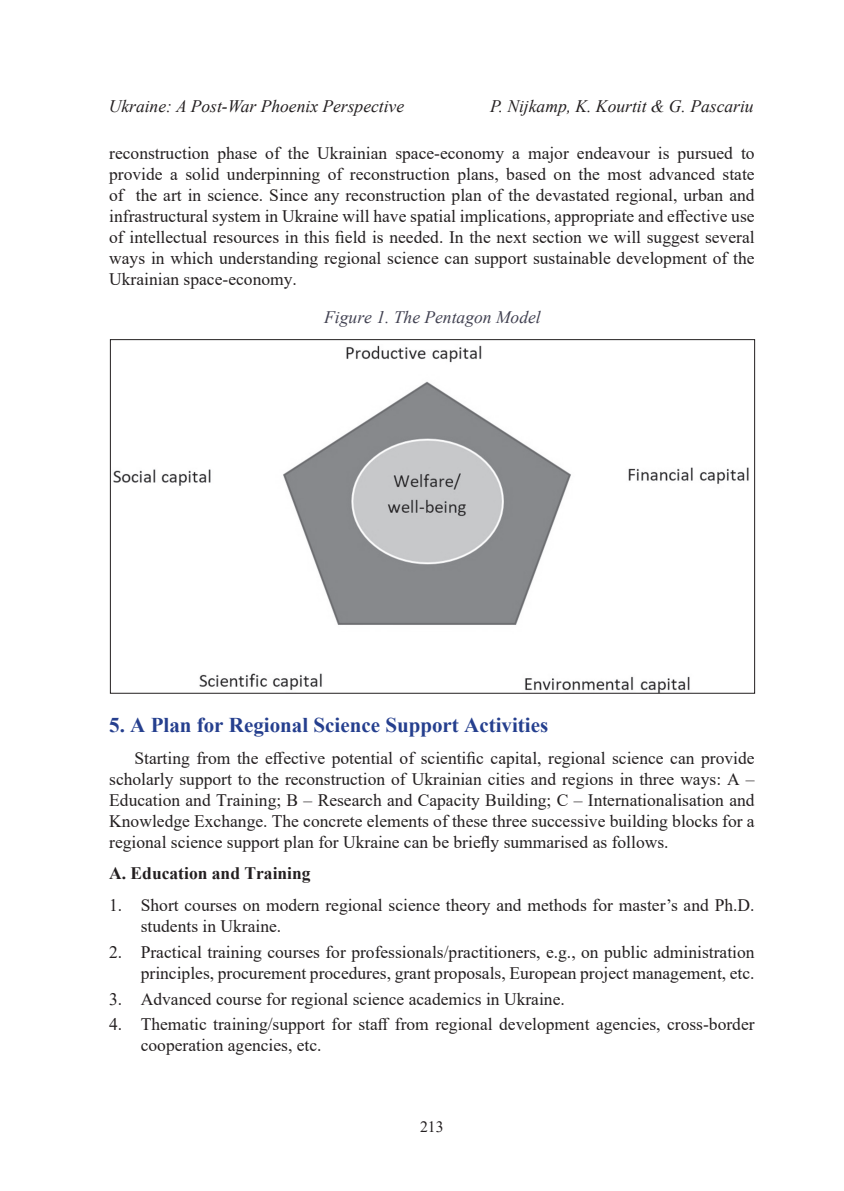
<style>
.page{position:relative;width:844px;height:1191px;background:#fff}
.page>*{position:absolute;margin:0;border:0;box-sizing:border-box;transform-origin:0 0}
.t1{font:700 21px "Times New Roman";color:#253f8e}
.t2{font:17.5px/21px "Times New Roman";color:#231f20;text-align:justify}
.t3{font:italic 17.5px "Times New Roman";color:#231f20}
.t4{font:italic 17.5px "Times New Roman";color:#414151}
.t5{font:700 17.5px "Times New Roman";color:#231f20}
.t6{font:15.75px "Times New Roman";color:#231f20}
</style>
<div class="page">
<img style="left:113px;top:345px;width:636px;height:346px">
<p class="t3" style="left:109px;top:94px;width:297px">Ukraine: A Post-War Phoenix Perspective</p>
<p class="t3" style="left:490px;top:94px;width:265px">P. Nijkamp, K. Kourtit &amp; G. Pascariu</p>
<p class="t2" style="left:109px;top:142px;width:646px">reconstruction phase of the Ukrainian space-economy a major endeavour is pursued to provide a solid underpinning of reconstruction plans, based on the most advanced state of the art in science. Since any reconstruction plan of the devastated regional, urban and infrastructural system in Ukraine will have spatial implications, appropriate and effective use of intellectual resources in this field is needed. In the next section we will suggest several ways in which understanding regional science can support sustainable development of the Ukrainian space-economy.</p>
<p class="t4" style="left:324px;top:305px;width:218px">Figure 1. The Pentagon Model</p>
<p class="t1" style="left:109px;top:710px;width:440px">5. A Plan for Regional Science Support Activities</p>
<p class="t2" style="left:109px;top:747px;width:646px;text-indent:25px">Starting from the effective potential of scientific capital, regional science can provide scholarly support to the reconstruction of Ukrainian cities and regions in three ways: A – Education and Training; B – Research and Capacity Building; C – Internationalisation and Knowledge Exchange. The concrete elements of these three successive building blocks for a regional science support plan for Ukraine can be briefly summarised as follows.</p>
<p class="t5" style="left:109px;top:861px;width:203px">A. Education and Training</p>
<p class="t2" style="left:141px;top:894px;width:615px;text-indent:-32px">1. Short courses on modern regional science theory and methods for master’s and Ph.D. students in Ukraine.</p>
<p class="t2" style="left:109px;top:941px;width:646px;text-align:right">2. Practical training courses for professionals/practitioners, e.g., on public administration principles, procurement procedures, grant proposals, European project management, etc.</p>
<p class="t2" style="left:109px;top:988px;width:457px">3. Advanced course for regional science academics in Ukraine.</p>
<p class="t2" style="left:141px;top:1013px;width:615px;text-indent:-32px">4. Thematic training/support for staff from regional development agencies, cross-border cooperation agencies, etc.</p>
<p class="t6" style="left:420px;top:1116px;width:25px">213</p>
</div>
